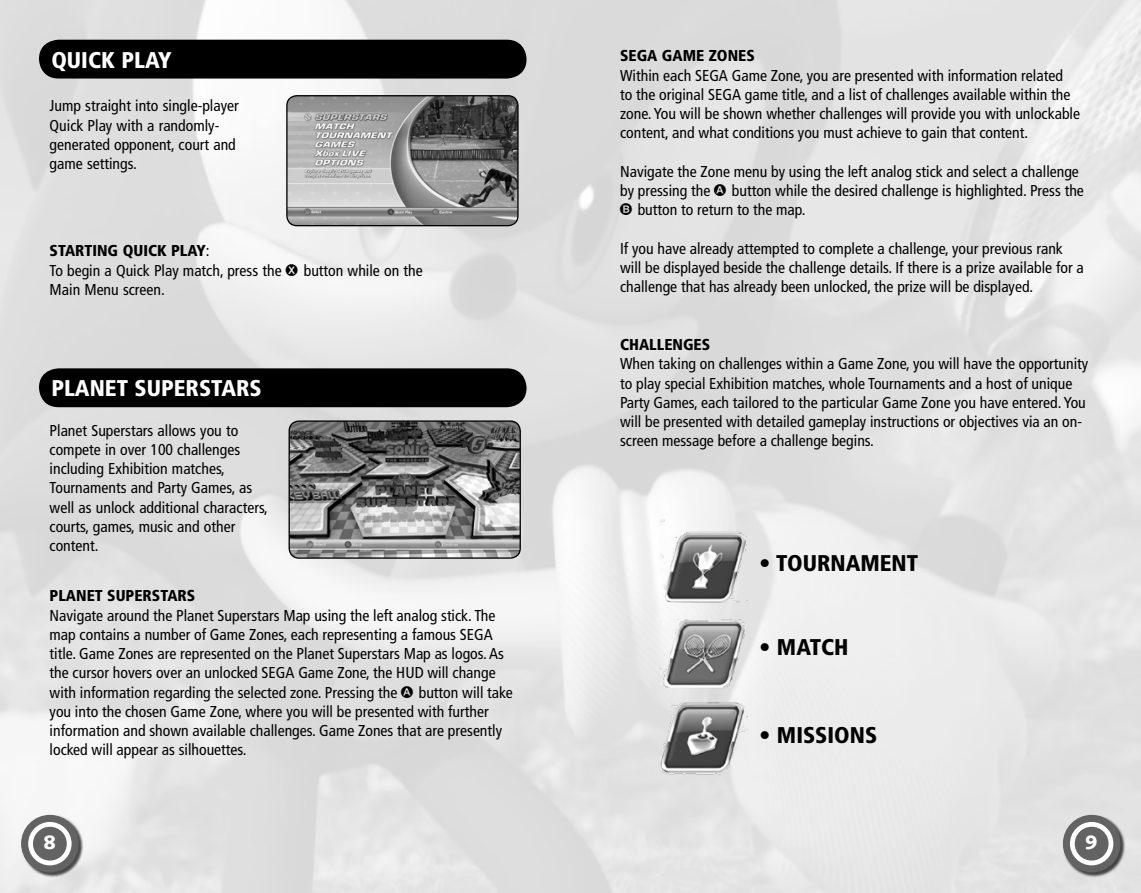
<style>
.page{position:relative;width:1141px;height:893px;background:#fff}
.page>*{position:absolute;margin:0;border:0;box-sizing:border-box;transform-origin:0 0}
.t1{font:900 condensed 22.75px "Frutiger LT Std";color:#000}
.t2{font:900 condensed 22.75px "Frutiger LT Std";color:#fff}
.t3{font:900 19.25px "Syntax LT Std";color:#fff}
.t4{font:condensed 15.75px/19.2px "Frutiger LT Std";color:#000}
.t5{font:900 condensed 15.75px "Frutiger LT Std";color:#000}
.s1{font-weight:900}
</style>
<div class="page">
<img style="left:0;top:0;width:1141px;height:893px">
<div style="left:21px;top:815px;width:70px;height:69px;background:#000;opacity:.7"></div>
<div style="left:21px;top:815px;width:58px;height:57px;background:#636363;border-radius:50%"></div>
<svg style="left:28px;top:822px;width:44px;height:43px"></svg>
<div style="left:1063px;top:815px;width:69px;height:69px;background:#000;opacity:.7"></div>
<div style="left:1063px;top:815px;width:57px;height:57px;background:#636363;border-radius:50%"></div>
<svg style="left:1070px;top:822px;width:43px;height:43px"></svg>
<div style="left:39px;top:40px;width:488px;height:39px;background:#000;border-radius:20px"></div>
<img style="left:289px;top:421px;width:231px;height:137px">
<div style="left:289px;top:420px;width:232px;height:139px;border:1px solid #000;border-radius:10px"></div>
<img style="left:641px;top:519px;width:122px;height:86px">
<img style="left:641px;top:618px;width:122px;height:72px">
<img style="left:641px;top:699px;width:122px;height:79px">
<div style="left:39px;top:368px;width:488px;height:39px;background:#000;border-radius:20px"></div>
<img style="left:287px;top:96px;width:231px;height:130px">
<div style="left:286px;top:95px;width:233px;height:131px;border:1px solid #000;border-radius:10px"></div>
<svg style="left:714px;top:184px;width:12px;height:12px"></svg>
<svg style="left:620px;top:204px;width:12px;height:11px"></svg>
<svg style="left:286px;top:264px;width:12px;height:12px"></svg>
<svg style="left:401px;top:686px;width:12px;height:12px"></svg>
<h1 class="t2" style="left:51px;top:46px;width:122px">QUICK PLAY</h1>
<p class="t5" style="left:620px;top:46px;width:136px">SEGA GAME ZONES</p>
<p class="t4" style="left:620px;top:66px;width:461px">Within each SEGA Game Zone, you are presented with information related<br>to the original SEGA game title, and a list of challenges available within the zone. You will be shown whether challenges will provide you with unlockable content, and what conditions you must achieve to gain that content.</p>
<p class="t4" style="left:620px;top:162px;width:460px">Navigate the Zone menu by using the left analog stick and select a challenge by pressing the</p>
<p class="t4" style="left:50px;top:96px;width:191px">Jump straight into single-player<br>Quick Play with a randomly&shy;generated opponent, court and game settings.</p>
<p class="t4" style="left:638px;top:181px;width:448px;text-indent:94px">button while the desired challenge is highlighted. Press the button to return to the map.</p>
<p class="t4" style="left:620px;top:239px;width:465px">If you have already attempted to complete a challenge, your previous rank will be displayed beside the challenge details. If there is a prize available for a challenge that has already been unlocked, the prize will be displayed.</p>
<p class="t4" style="left:50px;top:241px;width:234px"><span class="s1">STARTING QUICK PLAY</span>:<br>To begin a Quick Play match, press the</p>
<p class="t4" style="left:304px;top:261px;width:120px">button while on the</p>
<p class="t4" style="left:50px;top:280px;width:117px">Main Menu screen.</p>
<h1 class="t2" style="left:51px;top:375px;width:212px">PLANET SUPERSTARS</h1>
<p class="t4" style="left:50px;top:421px;width:220px">Planet Superstars allows you to compete in over 100 challenges including Exhibition matches,<br>Tournaments and Party Games, as well as unlock additional characters, courts, games, music and other content.</p>
<p class="t5" style="left:50px;top:586px;width:147px">PLANET SUPERSTARS</p>
<p class="t4" style="left:50px;top:606px;width:456px">Navigate around the Planet Superstars Map using the left analog stick. The map contains a number of Game Zones, each representing a famous SEGA title. Game Zones are represented on the Planet Superstars Map as logos. As the cursor hovers over an unlocked SEGA Game Zone, the HUD will change with information regarding the selected zone. Pressing the</p>
<p class="t4" style="left:50px;top:683px;width:465px;text-indent:369px">button will take you into the chosen Game Zone, where you will be presented with further information and shown available challenges. Game Zones that are presently locked will appear as silhouettes.</p>
<p class="t5" style="left:620px;top:335px;width:92px">CHALLENGES</p>
<p class="t4" style="left:620px;top:354px;width:470px">When taking on challenges within a Game Zone, you will have the opportunity to play special Exhibition matches, whole Tournaments and a host of unique Party Games, each tailored to the particular Game Zone you have entered. You will be presented with detailed gameplay instructions or objectives via an on&shy;screen message before a challenge begins.</p>
<h1 class="t1" style="left:759px;top:550px;width:161px">• TOURNAMENT</h1>
<h1 class="t1" style="left:759px;top:633px;width:91px">• MATCH</h1>
<h1 class="t1" style="left:759px;top:721px;width:120px">• MISSIONS</h1>
<p class="t3" style="left:43px;top:831px;width:14px">8</p>
<p class="t3" style="left:1085px;top:831px;width:14px">9</p>
</div>
